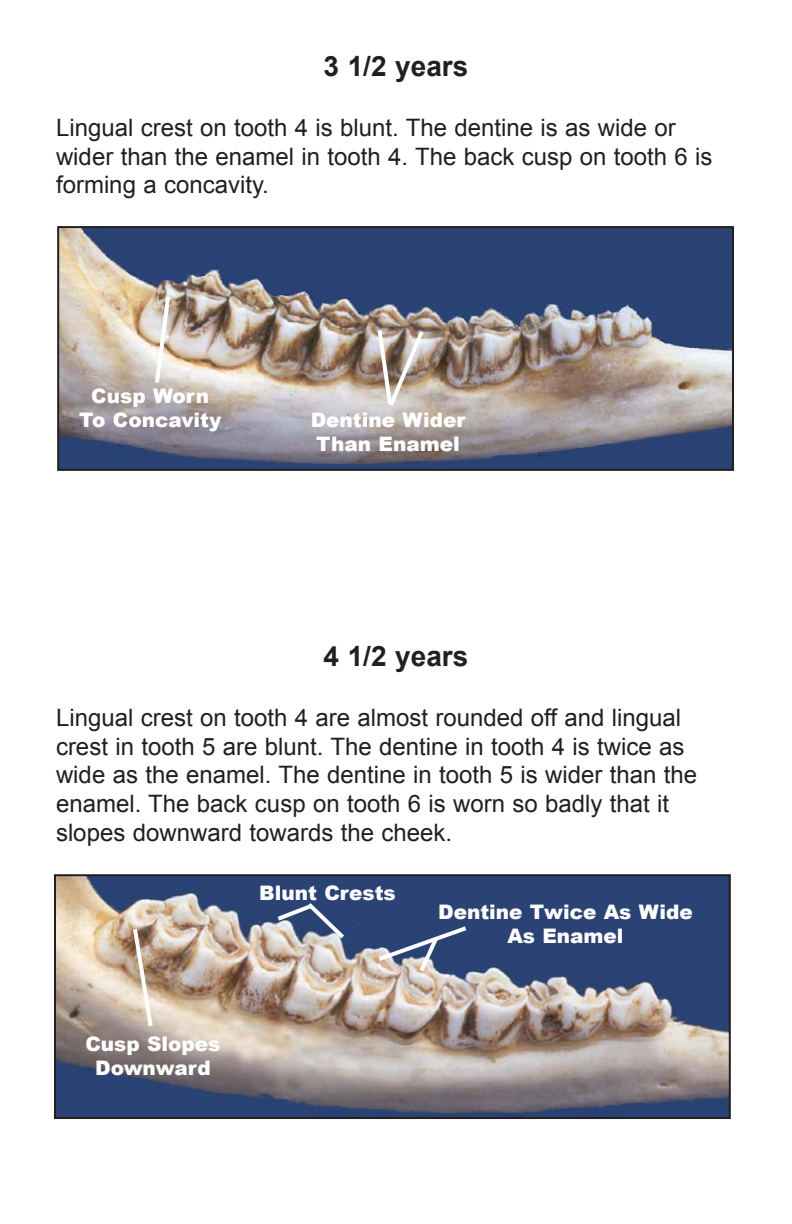
<style>
.page{position:relative;width:792px;height:1224px;background:#fff}
.page>*{position:absolute;margin:0;border:0;box-sizing:border-box;transform-origin:0 0}
.t1{font:700 28px "Arial";color:#231f20}
.t2{font:24px/28.8px "Arial";color:#231f20}
.t3{font:900 20px/24px "Arial";color:#fff;text-align:center}
</style>
<div class="page">
<img style="left:60px;top:229px;width:671px;height:239px">
<div style="left:57px;top:226px;width:677px;height:245px;border:2px solid #231f20"></div>
<img style="left:57px;top:877px;width:671px;height:239px">
<div style="left:54px;top:874px;width:677px;height:245px;border:2px solid #231f20"></div>
<svg style="left:152px;top:293px;width:21px;height:94px"></svg>
<svg style="left:375px;top:326px;width:52px;height:84px;background:#b6a89f"></svg>
<svg style="left:130px;top:925px;width:25px;height:106px;background:#c5b19f"></svg>
<svg style="left:273px;top:899px;width:75px;height:44px;background:#6a7897"></svg>
<svg style="left:374px;top:923px;width:97px;height:53px;background:#667392"></svg>
<p class="t1" style="left:324px;top:51px;width:146px">3 1/2 years</p>
<p class="t2" style="left:56px;top:113px;width:658px">Lingual crest on tooth 4 is blunt. The dentine is as wide or wider than the enamel in tooth 4. The back cusp on tooth 6 is forming a concavity.</p>
<p class="t3" style="left:79px;top:383px;width:144px">Cusp Worn<br>To Concavity</p>
<p class="t3" style="left:311px;top:407px;width:156px;text-align:left">Dentine Wider<br>Than Enamel</p>
<p class="t1" style="left:324px;top:641px;width:146px">4 1/2 years</p>
<p class="t2" style="left:56px;top:703px;width:643px">Lingual crest on tooth 4 are almost rounded off and lingual crest in tooth 5 are blunt. The dentine in tooth 4 is twice as wide as the enamel. The dentine in tooth 5 is wider than the enamel. The back cusp on tooth 6 is worn so badly that it slopes downward towards the cheek.</p>
<p class="t3" style="left:259px;top:881px;width:138px">Blunt Crests</p>
<p class="t3" style="left:85px;top:1032px;width:137px">Cusp Slopes<br>Downward</p>
<p class="t3" style="left:438px;top:899px;width:256px">Dentine Twice As Wide<br>As Enamel</p>
</div>
